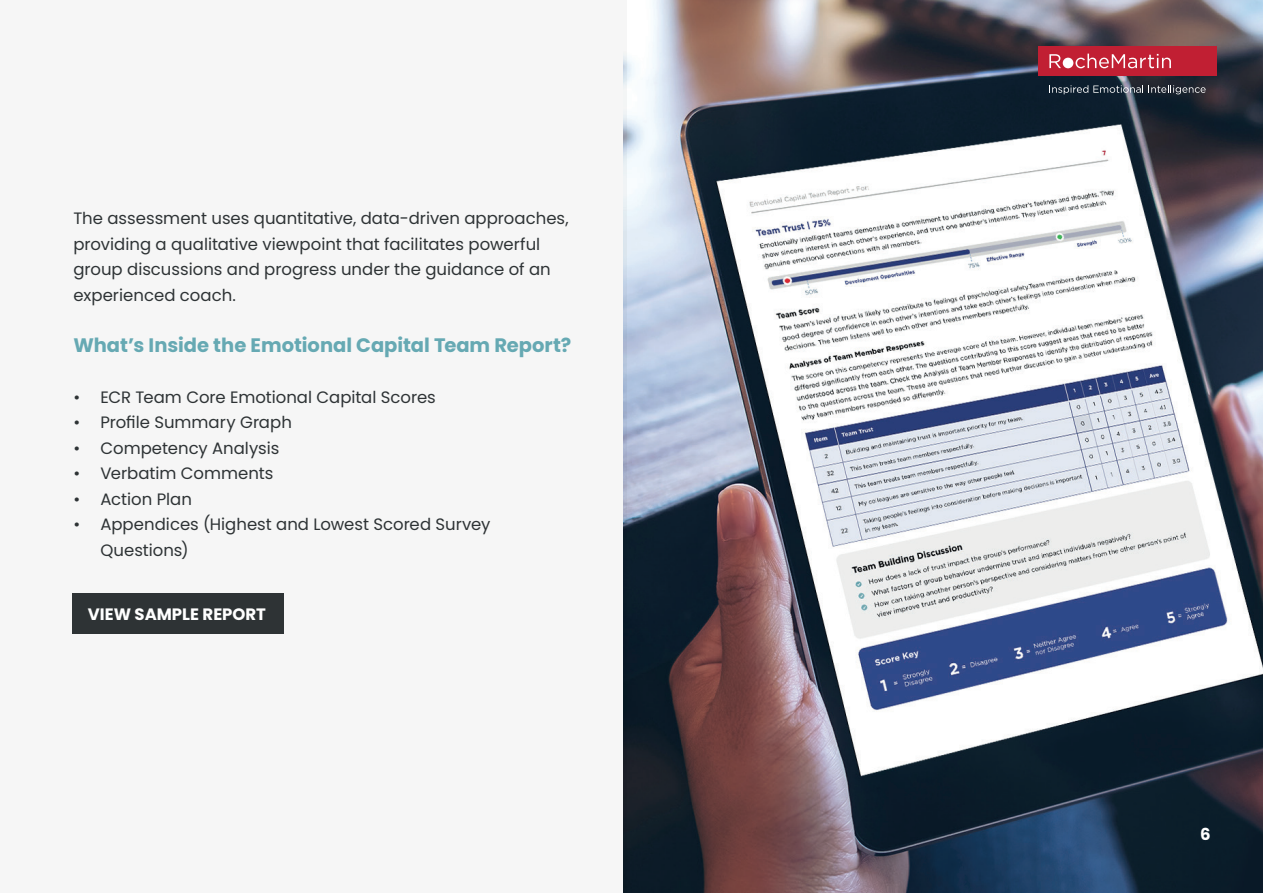
<style>
.page{position:relative;width:1263px;height:893px;background:#fff}
.page>*{position:absolute;margin:0;border:0;box-sizing:border-box;transform-origin:0 0}
.t1{font:700 19.5px "Poppins";color:#66a9b3}
.t2{font:16.5px/25.5px "Poppins";color:#2e3335}
.t3{font:700 16.5px "Poppins";color:#fff}
</style>
<div class="page">
<img style="left:627px;top:0;width:636px;height:893px">
<div style="left:0;top:0;width:627px;height:893px;background:#f6f6f6"></div>
<div style="left:72px;top:593px;width:211px;height:41px;background:#2e3335"></div>
<svg style="left:1049px;top:85px;width:156px;height:9px"></svg>
<div style="left:1038px;top:46px;width:179px;height:30px;background:#c11f33"></div>
<div style="left:1063px;top:58px;width:10px;height:10px;background:#fff;border-radius:50%"></div>
<svg style="left:1049px;top:54px;width:12px;height:14px"></svg>
<svg style="left:1075px;top:54px;width:96px;height:14px"></svg>
<p class="t2" style="left:73px;top:206px;width:497px">The assessment uses quantitative, data-driven approaches, providing a qualitative viewpoint that facilitates powerful group discussions and progress under the guidance of an experienced coach.</p>
<p class="t1" style="left:73px;top:331px;width:499px">What’s Inside the Emotional Capital Team Report?</p>
<p class="t2" style="left:73px;top:384px;width:364px">• ECR Team Core Emotional Capital Scores</p>
<p class="t2" style="left:73px;top:410px;width:220px">• Profile Summary Graph</p>
<p class="t2" style="left:73px;top:435px;width:208px">• Competency Analysis</p>
<p class="t2" style="left:73px;top:461px;width:202px">• Verbatim Comments</p>
<p class="t2" style="left:73px;top:486px;width:120px">• Action Plan</p>
<p class="t2" style="left:100px;top:512px;width:392px;text-indent:-27px">• Appendices (Highest and Lowest Scored Survey<br>Questions)</p>
<p class="t3" style="left:88px;top:602px;width:180px">VIEW SAMPLE REPORT</p>
<p class="t3" style="left:1200px;top:823px;width:12px">6</p>
</div>
